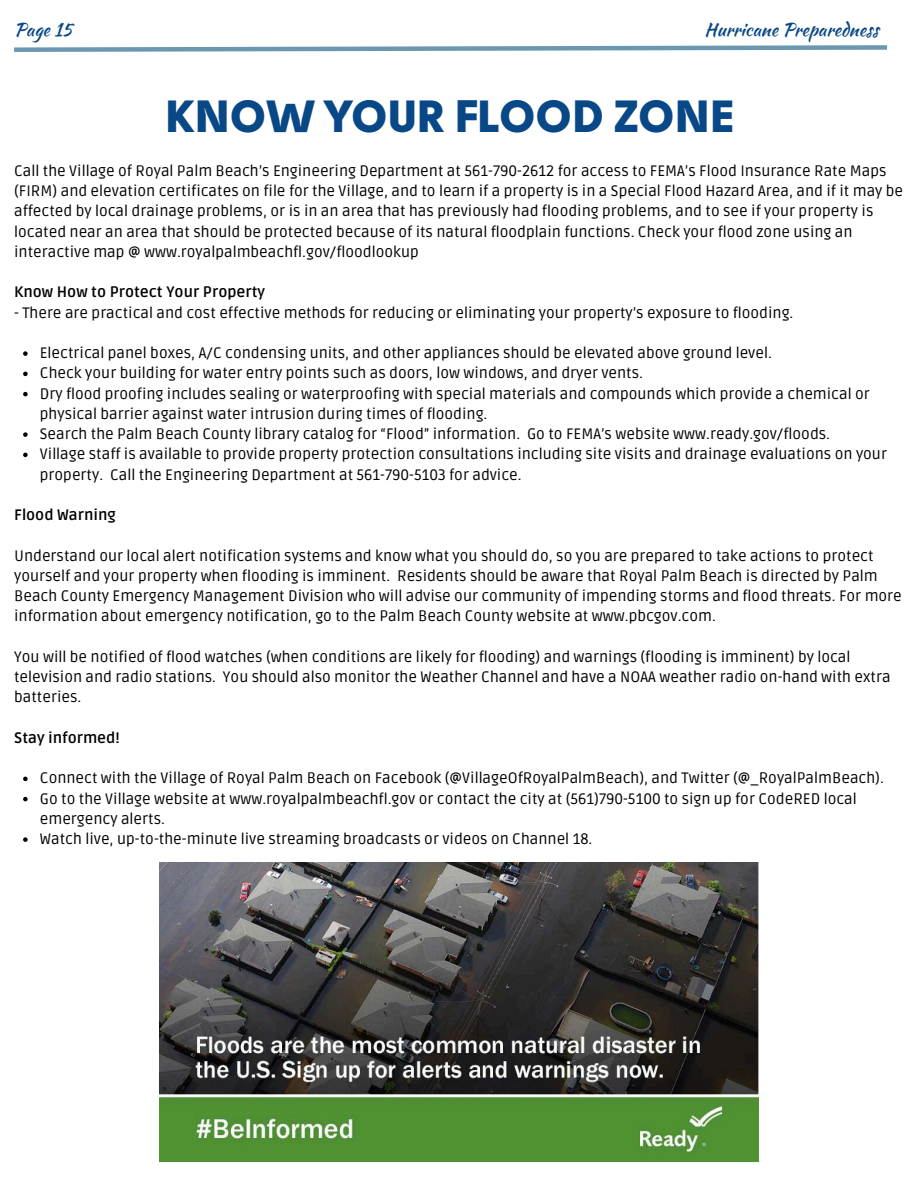
<style>
.page{position:relative;width:918px;height:1188px;background:#fff}
.page>*{position:absolute;margin:0;border:0;box-sizing:border-box;transform-origin:0 0}
.t1{font:900 45px "Solomon Sans";color:#094886}
.t2{font:18.15px "Kaushan Script";color:#094886}
.t3{font:15.15px/20.2px "Ruda";color:#000}
.t4{font:700 15.15px "Ruda";color:#000}
</style>
<div class="page">
<svg style="left:14px;top:45px;width:873px;height:7px"></svg>
<svg style="left:23px;top:351px;width:5px;height:5px"></svg>
<svg style="left:23px;top:372px;width:5px;height:4px"></svg>
<svg style="left:23px;top:392px;width:5px;height:4px"></svg>
<svg style="left:23px;top:432px;width:5px;height:5px"></svg>
<svg style="left:23px;top:453px;width:5px;height:4px"></svg>
<svg style="left:23px;top:777px;width:5px;height:4px"></svg>
<svg style="left:23px;top:797px;width:5px;height:4px"></svg>
<svg style="left:23px;top:837px;width:5px;height:5px"></svg>
<img style="left:159px;top:862px;width:600px;height:300px">
<p class="t2" style="left:14px;top:16px;width:59px">Page 15</p>
<p class="t2" style="left:704px;top:16px;width:176px">Hurricane Preparedness</p>
<p class="t1" style="left:166px;top:96px;width:570px">KNOW YOUR FLOOD ZONE</p>
<h2 class="t3" style="left:14px;top:161px;width:891px">Call the Village of Royal Palm Beach’s Engineering Department at 561-790-2612 for access to FEMA’s Flood Insurance Rate Maps (FIRM) and elevation certificates on file for the Village, and to learn if a property is in a Special Flood Hazard Area, and if it may be affected by local drainage problems, or is in an area that has previously had flooding problems, and to see if your property is located near an area that should be protected because of its natural floodplain functions. Check your flood zone using an interactive map @ www.royalpalmbeachfl.gov/floodlookup</h2>
<p class="t4" style="left:14px;top:283px;width:252px">Know How to Protect Your Property</p>
<h1 class="t3" style="left:14px;top:303px;width:781px">- There are practical and cost effective methods for reducing or eliminating your property’s exposure to flooding.</h1>
<p class="t3" style="left:40px;top:343px;width:734px">Electrical panel boxes, A/C condensing units, and other appliances should be elevated above ground level.</p>
<p class="t3" style="left:40px;top:363px;width:605px">Check your building for water entry points such as doors, low windows, and dryer vents.</p>
<p class="t3" style="left:40px;top:384px;width:831px">Dry flood proofing includes sealing or waterproofing with special materials and compounds which provide a chemical or physical barrier against water intrusion during times of flooding.</p>
<p class="t3" style="left:40px;top:424px;width:792px">Search the Palm Beach County library catalog for “Flood” information. Go to FEMA’s website www.ready.gov/floods.</p>
<p class="t3" style="left:40px;top:444px;width:849px">Village staff is available to provide property protection consultations including site visits and drainage evaluations on your property. Call the Engineering Department at 561-790-5103 for advice.</p>
<p class="t4" style="left:14px;top:506px;width:103px">Flood Warning</p>
<p class="t3" style="left:14px;top:546px;width:889px">Understand our local alert notification systems and know what you should do, so you are prepared to take actions to protect yourself and your property when flooding is imminent. Residents should be aware that Royal Palm Beach is directed by Palm Beach County Emergency Management Division who will advise our community of impending storms and flood threats. For more information about emergency notification, go to the Palm Beach County website at www.pbcgov.com.</p>
<p class="t3" style="left:14px;top:647px;width:878px">You will be notified of flood watches (when conditions are likely for flooding) and warnings (flooding is imminent) by local television and radio stations. You should also monitor the Weather Channel and have a NOAA weather radio on-hand with extra batteries.</p>
<h3 class="t4" style="left:14px;top:729px;width:107px">Stay informed!</h3>
<p class="t3" style="left:40px;top:768px;width:846px">Connect with the Village of Royal Palm Beach on Facebook (@VillageOfRoyalPalmBeach), and Twitter (@_RoyalPalmBeach).</p>
<p class="t3" style="left:40px;top:789px;width:818px">Go to the Village website at www.royalpalmbeachfl.gov or contact the city at (561)790-5100 to sign up for CodeRED local emergency alerts.</p>
<h3 class="t3" style="left:40px;top:829px;width:554px">Watch live, up-to-the-minute live streaming broadcasts or videos on Channel 18.</h3>
</div>
